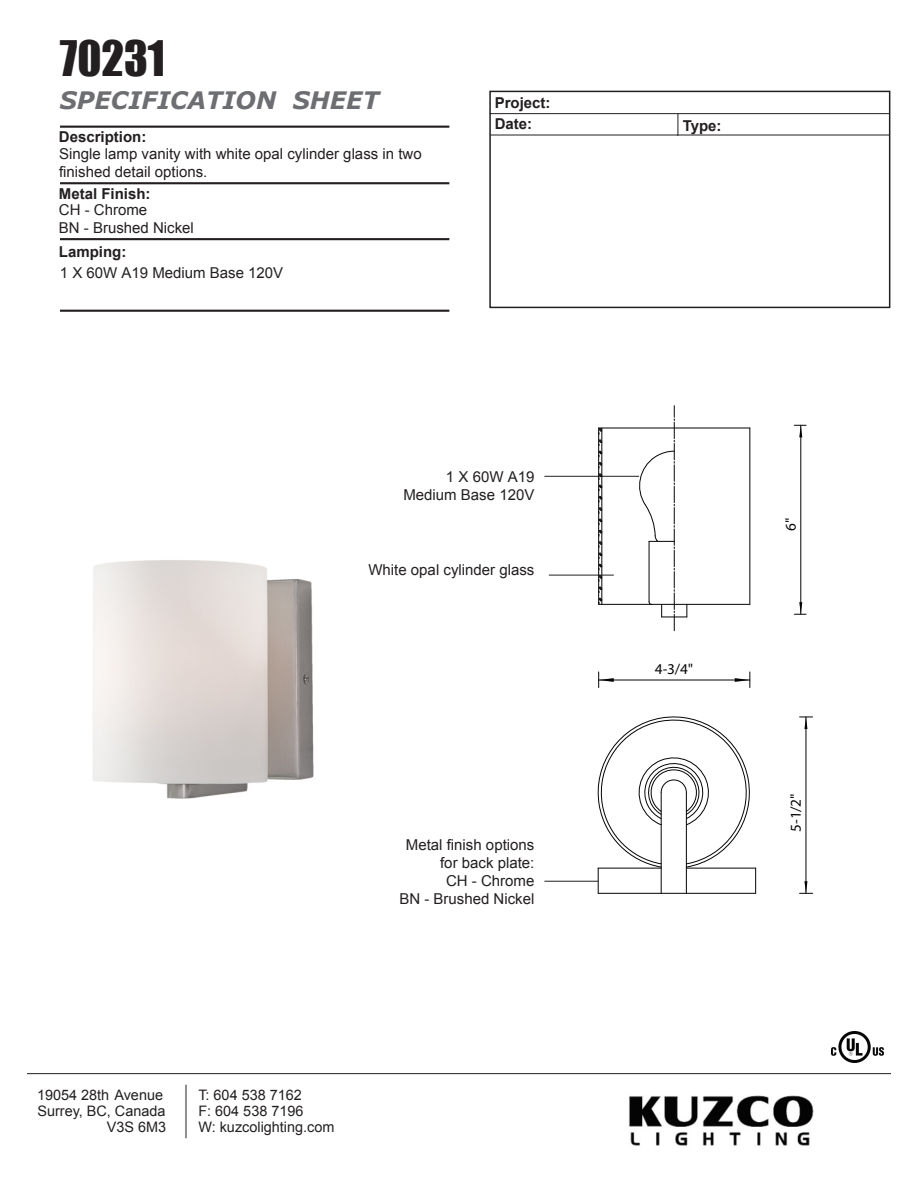
<style>
.page{position:relative;width:918px;height:1188px;background:#fff}
.page>*{position:absolute;margin:0;border:0;box-sizing:border-box;transform-origin:0 0}
.t1{font:45px "Impact";color:#231f20}
.t2{font:italic 700 24px "Verdana";color:#6d6e71}
.t3{font:15px/18px "Arial";color:#231f20}
.t4{font:700 15px/20.5px "Arial";color:#231f20}
.t5{font:15px "Myriad Pro";color:#040503}
.t6{font:14.4px/16px "Arial";color:#231f20;text-align:right}
</style>
<div class="page">
<hr style="left:60px;top:126px;width:389px;height:2px;background:#231e20">
<hr style="left:60px;top:182px;width:389px;height:2px;background:#231e20">
<hr style="left:60px;top:238px;width:389px;height:2px;background:#231e20">
<hr style="left:60px;top:310px;width:389px;height:2px;background:#231e20">
<img style="left:629px;top:1095px;width:185px;height:51px">
<hr style="left:27px;top:1073px;width:864px;height:1px;background:#231f20">
<div style="left:489px;top:91px;width:401px;height:217px;border:2px solid #231f20"></div>
<hr style="left:490px;top:113px;width:399px;height:1px;background:#231f20">
<svg style="left:678px;top:114px;width:1px;height:21px"></svg>
<hr style="left:490px;top:135px;width:400px;height:1px;background:#231f20">
<hr style="left:544px;top:881px;width:54px;height:1px;background:#231f20">
<hr style="left:544px;top:476px;width:95px;height:1px;background:#231f20">
<hr style="left:549px;top:575px;width:65px;height:1px;background:#231f20">
<img style="left:831px;top:1031px;width:52px;height:32px">
<hr style="left:750px;top:428px;width:1px;height:176px;background:#040503">
<hr style="left:598px;top:893px;width:158px;height:1px;background:#040503">
<hr style="left:599px;top:428px;width:151px;height:1px;background:#040503">
<hr style="left:599px;top:604px;width:151px;height:1px;background:#040503">
<hr style="left:602px;top:428px;width:1px;height:176px;background:#040503">
<svg style="left:592px;top:716px;width:164px;height:177px"></svg>
<hr style="left:801px;top:425px;width:1px;height:189px;background:#040503">
<svg style="left:794px;top:602px;width:12px;height:13px"></svg>
<svg style="left:794px;top:425px;width:12px;height:12px"></svg>
<hr style="left:806px;top:717px;width:1px;height:176px;background:#040503">
<svg style="left:800px;top:717px;width:13px;height:12px"></svg>
<svg style="left:800px;top:881px;width:13px;height:13px"></svg>
<hr style="left:599px;top:680px;width:151px;height:1px;background:#040503">
<svg style="left:598px;top:672px;width:16px;height:16px"></svg>
<svg style="left:735px;top:672px;width:16px;height:16px"></svg>
<svg style="left:635px;top:406px;width:53px;height:225px"></svg>
<svg style="left:598px;top:428px;width:4px;height:176px"></svg>
<hr style="left:186px;top:1085px;width:1px;height:53px;background:#231f20">
<img style="left:92px;top:560px;width:222px;height:239px">
<h1 class="t1" style="left:60px;top:23px;width:107px">70231</h1>
<h2 class="t2" style="left:60px;top:84px;width:321px">SPECIFICATION SHEET</h2>
<p class="t4" style="left:59px;top:127px;width:89px">Description:</p>
<p class="t3" style="left:59px;top:145px;width:364px">Single lamp vanity with white opal cylinder glass in two finished detail options.</p>
<p class="t3" style="left:59px;top:201px;width:137px">CH - Chrome<br>BN - Brushed Nickel</p>
<p class="t3" style="left:60px;top:264px;width:225px">1 X 60W A19 Medium Base 120V</p>
<p class="t4" style="left:59px;top:184px;width:93px">Metal Finish:</p>
<p class="t4" style="left:59px;top:242px;width:69px">Lamping:</p>
<p class="t4" style="left:495px;top:93px;width:57px">Project:<br>Date:</p>
<p class="t3" style="left:403px;top:468px;width:132px;text-align:right">1 X 60W A19<br>Medium Base 120V</p>
<p class="t3" style="left:368px;top:561px;width:167px">White opal cylinder glass</p>
<p class="t3" style="left:399px;top:836px;width:137px;text-align:right">Metal finish options for back plate:<br>CH - Chrome<br>BN - Brushed Nickel</p>
<p class="t6" style="left:37px;top:1087px;width:130px">19054 28th Avenue<br>Surrey, BC, Canada<br>V3S 6M3</p>
<p class="t6" style="left:198px;top:1087px;width:138px;text-align:left">T: 604 538 7162<br>F: 604 538 7196<br>W: kuzcolighting.com</p>
<p class="t4" style="left:683px;top:116px;width:40px">Type:</p>
<p class="t5" style="left:655px;top:660px;width:40px">4-3/4"</p>
<p class="t5" style="left:781px;top:531px;width:15px;rotate:-90deg">6"</p>
<p class="t5" style="left:786px;top:832px;width:40px;rotate:-90deg">5-1/2"</p>
</div>
